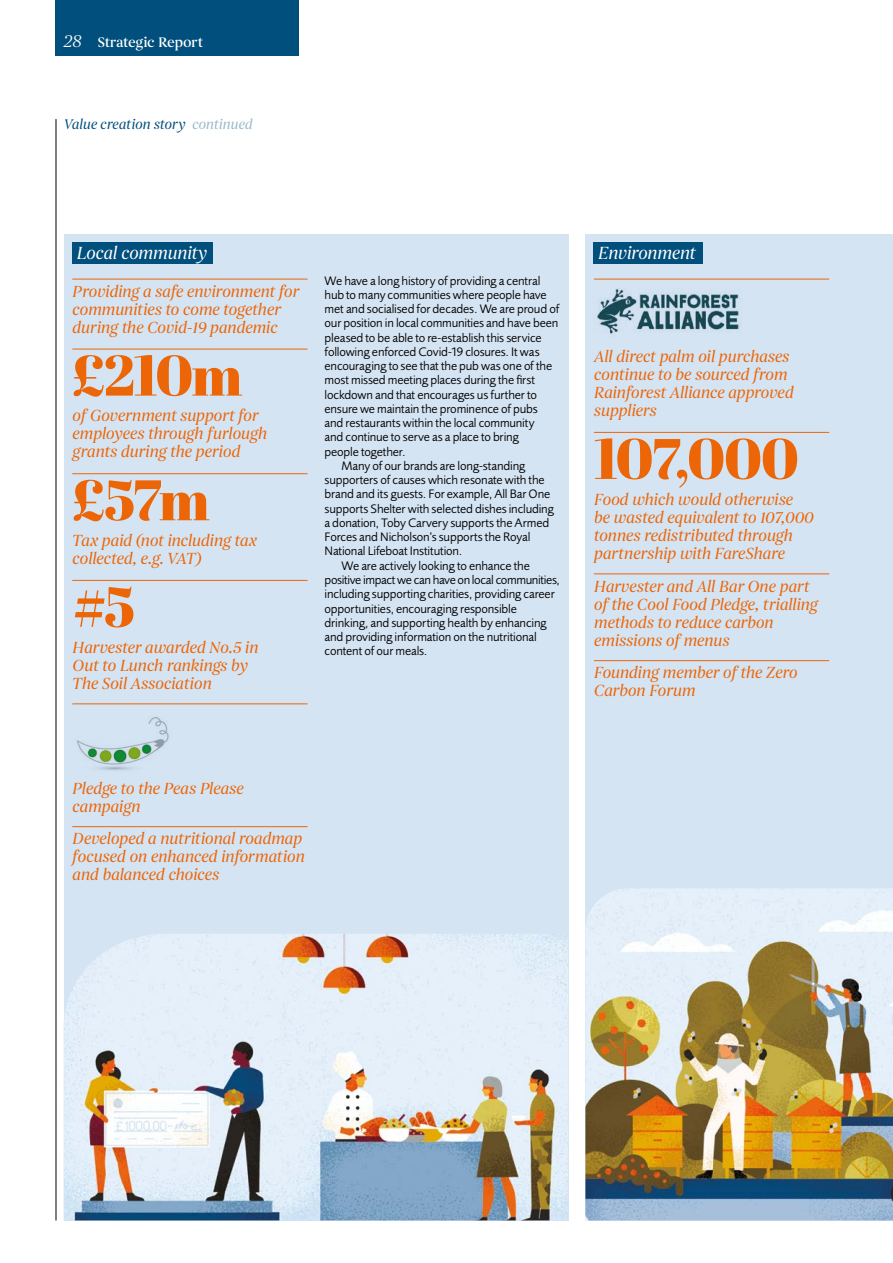
<style>
.page{position:relative;width:893px;height:1263px;background:#fff}
.page>*{position:absolute;margin:0;border:0;box-sizing:border-box;transform-origin:0 0}
.t1{font:57px "Abril Fatface";letter-spacing:-.03em;color:#ec6608}
.t2{font:italic 18px "Begum";letter-spacing:-.035em;color:#fff}
.t3{font:italic 16.5px/18px "Begum";letter-spacing:-.03em;color:#ec6608}
.t4{font:italic 14.25px "Begum";letter-spacing:-.025em;color:#004f7c}
.t5{font:500 14.25px "Begum";letter-spacing:-.02em;color:#fff}
.t6{font:12.75px "Foundry Sans";letter-spacing:-.015em;color:#000}
.s1{font-weight:300;font-style:italic;font-size:18px}
.s2{color:#99b9cb}
</style>
<div class="page">
<div style="left:64px;top:234px;width:504px;height:986px;background:#d5e4f3"></div>
<div style="left:585px;top:234px;width:308px;height:986px;background:#d5e4f3"></div>
<div style="left:594px;top:242px;width:109px;height:22px;background:#004f7c"></div>
<div style="left:72px;top:242px;width:141px;height:22px;background:#004f7c"></div>
<hr style="left:72px;top:279px;width:236px;height:1px;background:#ec6608">
<hr style="left:72px;top:349px;width:236px;height:1px;background:#ec6608">
<hr style="left:72px;top:473px;width:236px;height:1px;background:#ec6608">
<hr style="left:72px;top:580px;width:236px;height:1px;background:#ec6608">
<hr style="left:72px;top:704px;width:236px;height:1px;background:#ec6608">
<hr style="left:72px;top:826px;width:236px;height:1px;background:#ec6608">
<img style="left:77px;top:717px;width:92px;height:54px">
<hr style="left:594px;top:279px;width:235px;height:1px;background:#ec6608">
<hr style="left:594px;top:432px;width:235px;height:1px;background:#ec6608">
<hr style="left:594px;top:574px;width:235px;height:1px;background:#ec6608">
<hr style="left:594px;top:660px;width:235px;height:1px;background:#ec6608">
<img style="left:596px;top:289px;width:144px;height:45px">
<img style="left:585px;top:888px;width:308px;height:332px">
<img style="left:64px;top:934px;width:504px;height:286px">
<div style="left:55px;top:0;width:244px;height:55px;background:#004f7c"></div>
<hr style="left:56px;top:119px;width:1px;height:1101px;background:#000">
<p class="t5" style="left:64px;top:33px;width:141px"><span class="s1">28</span> Strategic Report</p>
<p class="t4" style="left:64px;top:115px;width:190px">Value creation story <span class="s2">continued</span></p>
<h2 class="t2" style="left:76px;top:242px;width:133px">Local community</h2>
<p class="t3" style="left:72px;top:282px;width:228px">Providing a safe environment for communities to come together during the Covid-19 pandemic</p>
<h1 class="t1" style="left:72px;top:335px;width:172px">£210m</h1>
<p class="t3" style="left:72px;top:407px;width:197px">of Government support for employees through furlough grants during the period</p>
<h1 class="t1" style="left:72px;top:460px;width:139px">£57m</h1>
<p class="t3" style="left:72px;top:532px;width:186px">Tax paid (not including tax collected, e.g. VAT)</p>
<h1 class="t1" style="left:72px;top:567px;width:64px">#5</h1>
<p class="t3" style="left:72px;top:638px;width:188px">Harvester awarded No.5 in<br>Out to Lunch rankings by<br>The Soil Association</p>
<p class="t6" style="left:325px;top:273px;width:217px">We have a long history of providing a central</p>
<p class="t6" style="left:325px;top:288px;width:224px">hub to many communities where people have</p>
<p class="t6" style="left:325px;top:302px;width:236px">met and socialised for decades. We are proud of</p>
<p class="t6" style="left:325px;top:316px;width:235px">our position in local communities and have been</p>
<p class="t6" style="left:325px;top:330px;width:219px">pleased to be able to re-establish this service</p>
<p class="t6" style="left:325px;top:345px;width:217px">following enforced Covid-19 closures. It was</p>
<p class="t6" style="left:325px;top:359px;width:229px">encouraging to see that the pub was one of the</p>
<p class="t6" style="left:325px;top:373px;width:212px">most missed meeting places during the first</p>
<p class="t6" style="left:325px;top:387px;width:214px">lockdown and that encourages us further to</p>
<p class="t6" style="left:325px;top:402px;width:215px">ensure we maintain the prominence of pubs</p>
<p class="t6" style="left:325px;top:416px;width:212px">and restaurants within the local community</p>
<p class="t6" style="left:325px;top:430px;width:196px">and continue to serve as a place to bring</p>
<p class="t6" style="left:325px;top:444px;width:83px">people together.</p>
<p class="t6" style="left:342px;top:459px;width:185px">Many of our brands are long-standing</p>
<p class="t6" style="left:325px;top:473px;width:222px">supporters of causes which resonate with the</p>
<p class="t6" style="left:325px;top:487px;width:227px">brand and its guests. For example, All Bar One</p>
<p class="t6" style="left:325px;top:501px;width:231px">supports Shelter with selected dishes including</p>
<p class="t6" style="left:325px;top:516px;width:226px">a donation, Toby Carvery supports the Armed</p>
<p class="t6" style="left:325px;top:530px;width:207px">Forces and Nicholson’s supports the Royal</p>
<p class="t6" style="left:325px;top:544px;width:139px">National Lifeboat Institution.</p>
<p class="t6" style="left:342px;top:558px;width:190px">We are actively looking to enhance the</p>
<p class="t6" style="left:325px;top:573px;width:237px">positive impact we can have on local communities,</p>
<p class="t6" style="left:325px;top:587px;width:232px">including supporting charities, providing career</p>
<p class="t6" style="left:325px;top:601px;width:194px">opportunities, encouraging responsible</p>
<p class="t6" style="left:325px;top:616px;width:224px">drinking, and supporting health by enhancing</p>
<p class="t6" style="left:325px;top:630px;width:214px">and providing information on the nutritional</p>
<p class="t6" style="left:325px;top:644px;width:104px">content of our meals.</p>
<h2 class="t2" style="left:598px;top:242px;width:99px">Environment</h2>
<p class="t3" style="left:594px;top:348px;width:201px">All direct palm oil purchases continue to be sourced from<br>Rainforest Alliance approved suppliers</p>
<h1 class="t1" style="left:594px;top:419px;width:206px">107,000</h1>
<p class="t3" style="left:594px;top:490px;width:222px">Food which would otherwise<br>be wasted equivalent to 107,000 tonnes redistributed through partnership with FareShare</p>
<p class="t3" style="left:594px;top:577px;width:226px">Harvester and All Bar One part of the Cool Food Pledge, trialling methods to reduce carbon emissions of menus</p>
<p class="t3" style="left:594px;top:664px;width:205px">Founding member of the Zero<br>Carbon Forum</p>
<p class="t3" style="left:72px;top:779px;width:173px">Pledge to the Peas Please campaign</p>
<p class="t3" style="left:72px;top:830px;width:234px">Developed a nutritional roadmap focused on enhanced information and balanced choices</p>
</div>
